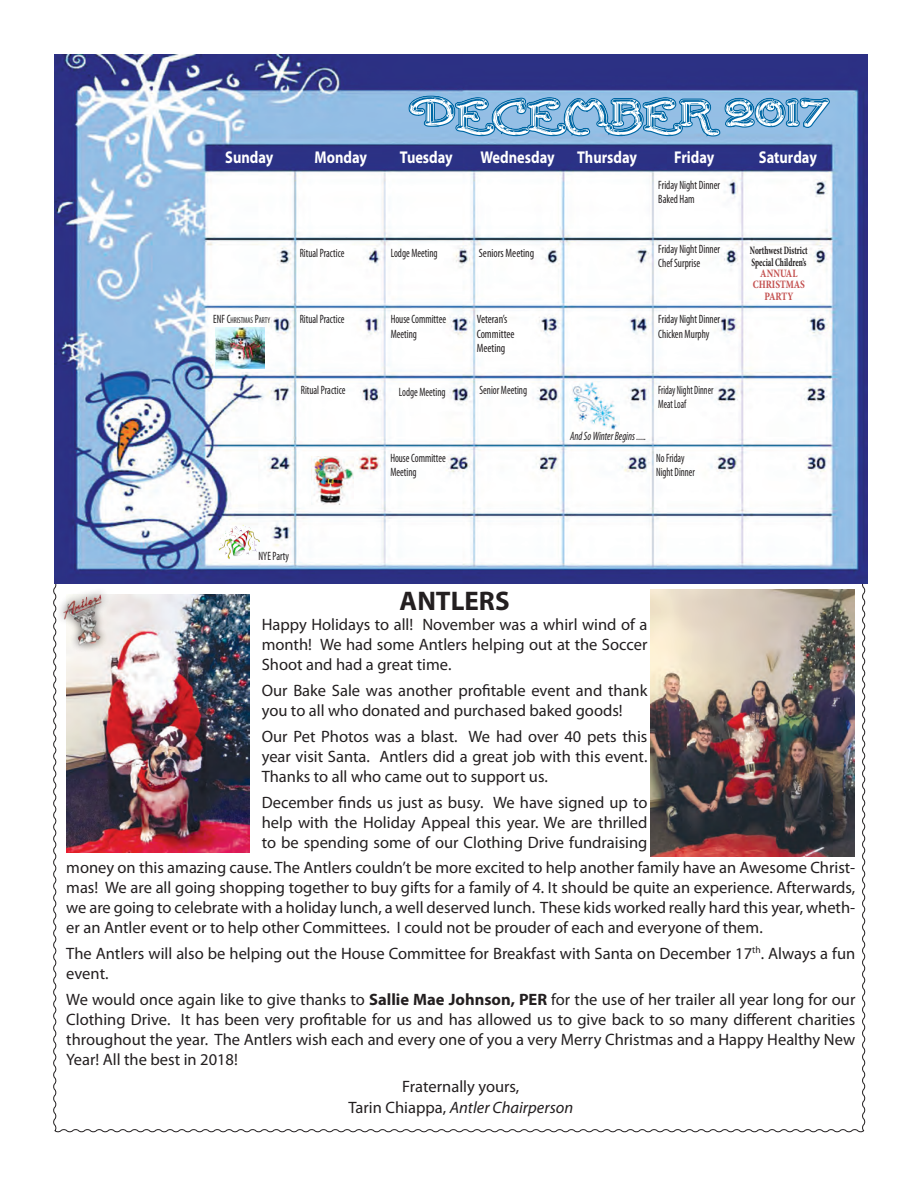
<style>
.page{position:relative;width:918px;height:1188px;background:#fff}
.page>*{position:absolute;margin:0;border:0;box-sizing:border-box;transform-origin:0 0}
.t1{font:44.25px "Santa's Sleigh Full'Deluxe'";color:#fff;scale:1.37 1}
.t2{font:700 27px "Myriad Pro";color:#231f20}
.t3{font:700 17.1px "Myriad Pro";color:#fff;scale:.84 1}
.t4{font:16.5px/20.2px "Myriad Pro";color:#231f20;text-align:justify}
.t5{font:italic 16.5px "Myriad Pro";color:#231f20}
.t6{font:condensed 13.05px "Myriad Pro";color:#231f20;scale:.74 1}
.t7{font:condensed 12.15px/14.5px "Myriad Pro";color:#231f20;scale:.84 1}
.t8{font:condensed 12.15px "Myriad Pro";color:#231f20;scale:.86 1}
.t9{font:condensed 12.15px "Myriad Pro";color:#231f20;scale:.92 1}
.t10{font:condensed 12.15px "Myriad Pro";color:#231f20;scale:.77 1}
.t11{font:italic condensed 12.15px "Myriad Pro";color:#231f20;scale:.84 1}
.t12{font:condensed 12.15px "Myriad Pro";color:#231f20;scale:.82 1}
.t13{font:700 condensed 11.4px "Minion Pro";color:#231f20;scale:.7 1}
.t14{font:700 condensed 11.4px/11.4px "Minion Pro";color:#c3504f;text-align:center;scale:.89 1}
.t15{font:condensed 8.4px "Myriad Pro";color:#231f20;scale:.84 1}
.s1{font-size:12.15px}
.s2{font-weight:700}
.s3{font-style:normal}
</style>
<div class="page">
<svg style="left:53px;top:583px;width:813px;height:550px"></svg>
<img style="left:66px;top:594px;width:183px;height:258px">
<svg style="left:53px;top:585px;width:65px;height:73px"></svg>
<img style="left:59px;top:594px;width:52px;height:56px">
<img style="left:54px;top:55px;width:814px;height:528px">
<svg style="left:407px;top:54px;width:261px;height:132px;background:#5472ad"></svg>
<svg style="left:668px;top:54px;width:54px;height:535px"></svg>
<svg style="left:717px;top:54px;width:151px;height:161px"></svg>
<img style="left:312px;top:457px;width:41px;height:47px">
<img style="left:569px;top:382px;width:51px;height:48px">
<img style="left:217px;top:522px;width:46px;height:40px">
<img style="left:215px;top:328px;width:50px;height:40px">
<img style="left:650px;top:589px;width:204px;height:267px">
<p class="t1" style="left:409px;top:87px;width:308px">DECEMBER 2017</p>
<p class="t3" style="left:225px;top:146px;width:59px">Sunday</p>
<p class="t3" style="left:315px;top:146px;width:64px">Monday</p>
<p class="t3" style="left:400px;top:146px;width:64px">Tuesday</p>
<p class="t3" style="left:480px;top:146px;width:90px">Wednesday</p>
<p class="t3" style="left:577px;top:146px;width:73px">Thursday</p>
<p class="t3" style="left:674px;top:146px;width:49px">Friday</p>
<p class="t3" style="left:759px;top:146px;width:71px">Saturday</p>
<p class="t15" style="left:213px;top:315px;width:69px"><span class="s1">EN F C</span>HRISTMAS <span class="s1">P</span>ARTY</p>
<p class="t7" style="left:300px;top:246px;width:55px">Ritual Practice</p>
<p class="t9" style="left:479px;top:245px;width:62px">Seniors Meeting</p>
<p class="t7" style="left:391px;top:246px;width:57px">Lodge Meeting</p>
<p class="t7" style="left:300px;top:312px;width:55px">Ritual Practice</p>
<p class="t7" style="left:301px;top:382px;width:55px">Ritual Practice</p>
<p class="t7" style="left:391px;top:312px;width:68px">House Committee<br>Meeting</p>
<p class="t7" style="left:399px;top:385px;width:57px">Lodge Meeting</p>
<p class="t7" style="left:390px;top:450px;width:68px">House Committee<br>Meeting</p>
<p class="t9" style="left:477px;top:312px;width:35px">Veteran’s</p>
<p class="t9" style="left:477px;top:326px;width:43px">Committee</p>
<p class="t9" style="left:477px;top:341px;width:33px">Meeting</p>
<p class="t7" style="left:479px;top:382px;width:58px">Senior Meeting</p>
<p class="t7" style="left:259px;top:548px;width:38px">NYE Party</p>
<p class="t8" style="left:658px;top:177px;width:74px">Friday Night Dinner</p>
<p class="t8" style="left:658px;top:192px;width:44px">Baked Ham</p>
<p class="t6" style="left:677px;top:180px;width:79px">Friday Night Dinner</p>
<p class="t8" style="left:658px;top:242px;width:74px">Friday Night Dinner</p>
<p class="t8" style="left:658px;top:256px;width:50px">Chef Surprise</p>
<p class="t8" style="left:658px;top:312px;width:74px">Friday Night Dinner</p>
<p class="t8" style="left:658px;top:326px;width:61px">Chicken Murphy</p>
<p class="t13" style="left:750px;top:243px;width:84px">Northwest District</p>
<p class="t13" style="left:751px;top:254px;width:80px">Special Children’s</p>
<p class="t14" style="left:760px;top:268px;width:43px">ANNUAL</p>
<p class="t14" style="left:753px;top:279px;width:60px">CHRISTMAS<br>PARTY</p>
<p class="t11" style="left:570px;top:428px;width:92px">And So Winter Begins .....</p>
<p class="t10" style="left:658px;top:382px;width:73px">Friday Night Dinner</p>
<p class="t10" style="left:658px;top:397px;width:38px">Meat Loaf</p>
<p class="t12" style="left:656px;top:450px;width:36px">No Friday</p>
<p class="t12" style="left:656px;top:465px;width:49px">Night Dinner</p>
<p class="t2" style="left:400px;top:583px;width:111px">ANTLERS</p>
<p class="t4" style="left:262px;top:614px;width:387px">Happy Holidays to all! November was a whirl wind of a month! We had some Antlers helping out at the Soccer Shoot and had a great time.</p>
<p class="t4" style="left:262px;top:680px;width:387px">Our Bake Sale was another profitable event and thank you to all who donated and purchased baked goods!</p>
<p class="t4" style="left:262px;top:726px;width:387px">Our Pet Photos was a blast. We had over 40 pets this year visit Santa. Antlers did a great job with this event.<br>Thanks to all who came out to support us.</p>
<p class="t4" style="left:262px;top:792px;width:387px">December finds us just as busy. We have signed up to help with the Holiday Appeal this year. We are thrilled to be spending some of our Clothing Drive fundraising</p>
<p class="t4" style="left:66px;top:857px;width:791px">money on this amazing cause. The Antlers couldn’t be more excited to help another family have an Awesome Christ&shy;mas! We are all going shopping together to buy gifts for a family of 4. It should be quite an experience. Afterwards, we are going to celebrate with a holiday lunch, a well deserved lunch. These kids worked really hard this year, wheth&shy;er an Antler event or to help other Committees. I could not be prouder of each and everyone of them.</p>
<p class="t4" style="left:66px;top:943px;width:791px">The Antlers will also be helping out the House Committee for Breakfast with Santa on December 17<sup>th</sup>. Always a fun event.</p>
<p class="t4" style="left:66px;top:989px;width:791px">We would once again like to give thanks to <span class="s2">Sallie Mae Johnson, PER</span> for the use of her trailer all year long for our Clothing Drive. It has been very profitable for us and has allowed us to give back to so many different charities throughout the year. The Antlers wish each and every one of you a very Merry Christmas and a Happy Healthy New Year! All the best in 2018!</p>
<p class="t4" style="left:402px;top:1076px;width:118px">Fraternally yours,</p>
<p class="t5" style="left:348px;top:1097px;width:226px"><span class="s3">Tarin Chiappa,</span> Antler Chairperson</p>
</div>
